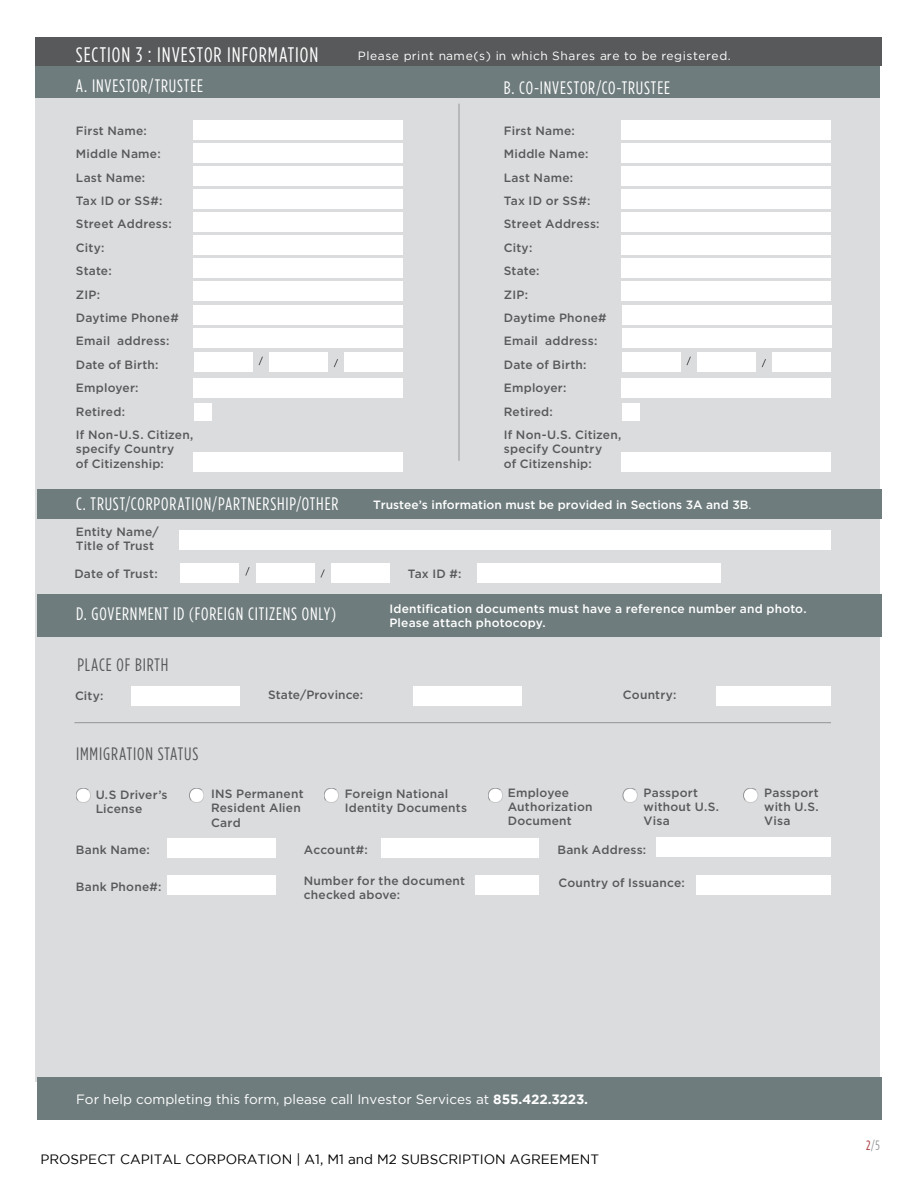
<style>
.page{position:relative;width:918px;height:1188px;background:#fff}
.page>*{position:absolute;margin:0;border:0;box-sizing:border-box;transform-origin:0 0}
.t1{font:21px "Gotham Condensed";letter-spacing:.045em;color:#fff}
.t2{font:18px "Gotham Condensed";letter-spacing:.045em;color:#fff}
.t3{font:18px "Gotham Condensed";letter-spacing:.045em;color:#58595b}
.t4{font:13.5px "Gotham";color:#fff}
.t5{font:13.5px "Gotham";color:#000}
.t6{font:13.5px "Gotham Condensed";color:#939598}
.t7{font:500 12px/23.4px "Gotham";letter-spacing:.015em;color:#58595b}
.t8{font:500 12px/14.4px "Gotham";letter-spacing:.01em;color:#fff}
.t9{font:12px "Gotham";letter-spacing:.05em;color:#fff}
.s1{font-weight:400}
.s2{font-weight:700}
.s3{color:#a93439}
</style>
<div class="page">
<div style="left:35px;top:38px;width:845px;height:1044px;background:#dbdcde"></div>
<div style="left:37px;top:1077px;width:844px;height:43px;background:#6f7c7d"></div>
<div style="left:35px;top:63px;width:845px;height:35px;background:#6f7c7d"></div>
<div style="left:37px;top:489px;width:844px;height:30px;background:#6f7c7d"></div>
<div style="left:37px;top:594px;width:844px;height:43px;background:#6f7c7d"></div>
<svg style="left:245px;top:567px;width:5px;height:9px"></svg>
<svg style="left:320px;top:569px;width:5px;height:9px"></svg>
<hr style="left:74px;top:722px;width:757px;height:1px;background:#939598">
<hr style="left:459px;top:104px;width:1px;height:357px;background:#939598">
<svg style="left:258px;top:356px;width:5px;height:10px"></svg>
<svg style="left:333px;top:359px;width:5px;height:9px"></svg>
<svg style="left:686px;top:356px;width:5px;height:10px"></svg>
<svg style="left:761px;top:359px;width:5px;height:9px"></svg>
<svg style="left:76px;top:788px;width:15px;height:15px"></svg>
<svg style="left:189px;top:788px;width:15px;height:15px"></svg>
<svg style="left:488px;top:788px;width:15px;height:15px"></svg>
<svg style="left:324px;top:788px;width:15px;height:15px"></svg>
<svg style="left:623px;top:788px;width:14px;height:15px"></svg>
<svg style="left:743px;top:788px;width:15px;height:15px"></svg>
<div style="left:180px;top:530px;width:651px;height:20px;background:#fff"></div>
<div style="left:331px;top:563px;width:59px;height:20px;background:#fff"></div>
<div style="left:256px;top:563px;width:58px;height:20px;background:#fff"></div>
<div style="left:180px;top:563px;width:59px;height:20px;background:#fff"></div>
<div style="left:477px;top:563px;width:244px;height:20px;background:#fff"></div>
<div style="left:414px;top:686px;width:108px;height:20px;background:#fff"></div>
<div style="left:131px;top:686px;width:108px;height:20px;background:#fff"></div>
<div style="left:167px;top:838px;width:108px;height:20px;background:#fff"></div>
<div style="left:382px;top:838px;width:157px;height:20px;background:#fff"></div>
<div style="left:656px;top:837px;width:175px;height:20px;background:#fff"></div>
<div style="left:475px;top:875px;width:64px;height:20px;background:#fff"></div>
<div style="left:697px;top:875px;width:134px;height:20px;background:#fff"></div>
<div style="left:194px;top:120px;width:209px;height:20px;background:#fff"></div>
<div style="left:194px;top:143px;width:209px;height:20px;background:#fff"></div>
<div style="left:194px;top:166px;width:209px;height:20px;background:#fff"></div>
<div style="left:194px;top:189px;width:209px;height:20px;background:#fff"></div>
<div style="left:194px;top:212px;width:209px;height:20px;background:#fff"></div>
<div style="left:194px;top:235px;width:209px;height:20px;background:#fff"></div>
<div style="left:194px;top:258px;width:209px;height:20px;background:#fff"></div>
<div style="left:194px;top:281px;width:209px;height:20px;background:#fff"></div>
<div style="left:194px;top:378px;width:209px;height:20px;background:#fff"></div>
<div style="left:194px;top:452px;width:209px;height:19px;background:#fff"></div>
<div style="left:344px;top:353px;width:59px;height:19px;background:#fff"></div>
<div style="left:269px;top:353px;width:59px;height:19px;background:#fff"></div>
<div style="left:194px;top:353px;width:59px;height:19px;background:#fff"></div>
<div style="left:194px;top:403px;width:18px;height:17px;background:#fff"></div>
<div style="left:716px;top:686px;width:115px;height:20px;background:#fff"></div>
<div style="left:167px;top:875px;width:108px;height:20px;background:#fff"></div>
<div style="left:622px;top:120px;width:209px;height:20px;background:#fff"></div>
<div style="left:622px;top:143px;width:209px;height:20px;background:#fff"></div>
<div style="left:622px;top:166px;width:209px;height:20px;background:#fff"></div>
<div style="left:622px;top:189px;width:209px;height:20px;background:#fff"></div>
<div style="left:622px;top:212px;width:209px;height:20px;background:#fff"></div>
<div style="left:622px;top:235px;width:209px;height:20px;background:#fff"></div>
<div style="left:622px;top:258px;width:209px;height:20px;background:#fff"></div>
<div style="left:622px;top:281px;width:209px;height:20px;background:#fff"></div>
<div style="left:622px;top:378px;width:209px;height:20px;background:#fff"></div>
<div style="left:622px;top:452px;width:209px;height:19px;background:#fff"></div>
<div style="left:772px;top:353px;width:59px;height:19px;background:#fff"></div>
<div style="left:697px;top:353px;width:59px;height:19px;background:#fff"></div>
<div style="left:622px;top:353px;width:59px;height:19px;background:#fff"></div>
<div style="left:622px;top:403px;width:18px;height:17px;background:#fff"></div>
<div style="left:194px;top:305px;width:209px;height:19px;background:#fff"></div>
<div style="left:194px;top:328px;width:209px;height:20px;background:#fff"></div>
<div style="left:622px;top:305px;width:209px;height:19px;background:#fff"></div>
<div style="left:622px;top:328px;width:209px;height:20px;background:#fff"></div>
<div style="left:35px;top:37px;width:847px;height:28px;background:#58595b"></div>
<h1 class="t1" style="left:76px;top:43px;width:244px">SECTION 3 : INVESTOR INFORMATION</h1>
<p class="t9" style="left:358px;top:48px;width:375px">Please print name(s) in which Shares are to be registered.</p>
<p class="t2" style="left:76px;top:77px;width:128px">A. INVESTOR/TRUSTEE</p>
<p class="t2" style="left:504px;top:78px;width:168px">B. CO-INVESTOR/CO-TRUSTEE</p>
<p class="t7" style="left:76px;top:119px;width:119px">First Name:<br>Middle Name:<br>Last Name:<br>Tax ID or SS#:<br>Street Address:<br>City:<br>State:<br>ZIP:<br>Daytime Phone#<br>Email address:<br>Date of Birth:<br>Employer:<br>Retired:<br>If Non-U.S. Citizen,</p>
<p class="t7" style="left:76px;top:442px;width:100px;line-height:14.4px">specify Country of Citizenship:</p>
<p class="t2" style="left:76px;top:494px;width:264px">C. TRUST/CORPORATION/PARTNERSHIP/OTHER</p>
<p class="t7" style="left:76px;top:524px;width:84px;line-height:14.4px">Entity Name/<br>Title of Trust</p>
<p class="t7" style="left:74px;top:562px;width:85px">Date of Trust:</p>
<p class="t2" style="left:76px;top:604px;width:261px">D. GOVERNMENT ID (FOREIGN CITIZENS ONLY)</p>
<p class="t3" style="left:77px;top:655px;width:92px">PLACE OF BIRTH</p>
<p class="t7" style="left:504px;top:119px;width:119px">First Name:<br>Middle Name:<br>Last Name:<br>Tax ID or SS#:<br>Street Address:<br>City:<br>State:<br>ZIP:<br>Daytime Phone#<br>Email address:<br>Date of Birth:<br>Employer:<br>Retired:<br>If Non-U.S. Citizen,</p>
<p class="t7" style="left:504px;top:442px;width:100px;line-height:14.4px">specify Country of Citizenship:</p>
<p class="t8" style="left:373px;top:497px;width:380px">Trustee’s information must be provided in Sections 3A and 3B<span class="s1">.</span></p>
<p class="t7" style="left:408px;top:562px;width:55px">Tax ID #:</p>
<p class="t8" style="left:389px;top:601px;width:419px">Identification documents must have a reference number and photo.<br>Please attach photocopy.</p>
<p class="t7" style="left:75px;top:684px;width:30px">City:</p>
<p class="t3" style="left:76px;top:744px;width:124px">IMMIGRATION STATUS</p>
<p class="t7" style="left:268px;top:682px;width:97px">State/Province:</p>
<p class="t7" style="left:623px;top:682px;width:55px">Country:</p>
<p class="t7" style="left:96px;top:787px;width:73px;line-height:14.4px">U.S Driver’s<br>License</p>
<p class="t7" style="left:508px;top:785px;width:86px;line-height:14.4px">Employee<br>Authorization<br>Document</p>
<p class="t7" style="left:211px;top:786px;width:94px;line-height:14.4px">INS Permanent<br>Resident Alien<br>Card</p>
<p class="t7" style="left:345px;top:786px;width:124px;line-height:14.4px">Foreign National<br>Identity Documents</p>
<p class="t7" style="left:644px;top:785px;width:77px;line-height:14.4px">Passport without U.S.<br>Visa</p>
<p class="t7" style="left:764px;top:785px;width:56px;line-height:14.4px;text-align:justify">Passport with U.S.<br>Visa</p>
<p class="t7" style="left:76px;top:838px;width:76px">Bank Name:</p>
<p class="t7" style="left:76px;top:875px;width:87px">Bank Phone#:</p>
<p class="t7" style="left:304px;top:838px;width:65px">Account#:</p>
<p class="t7" style="left:304px;top:873px;width:163px;line-height:14.4px">Number for the document checked above:</p>
<p class="t7" style="left:557px;top:838px;width:90px">Bank Address:</p>
<p class="t7" style="left:558px;top:871px;width:128px">Country of Issuance:</p>
<p class="t4" style="left:76px;top:1091px;width:514px">For help completing this form, please call Investor Services at <span class="s2">855.422.3223</span><span class="s2">.</span></p>
<p class="t5" style="left:40px;top:1151px;width:560px">PROSPECT CAPITAL CORPORATION | A1, M1 and M2 SUBSCRIPTION AGREEMENT</p>
<p class="t6" style="left:866px;top:1138px;width:15px"><span class="s3">2</span>/5</p>
</div>
